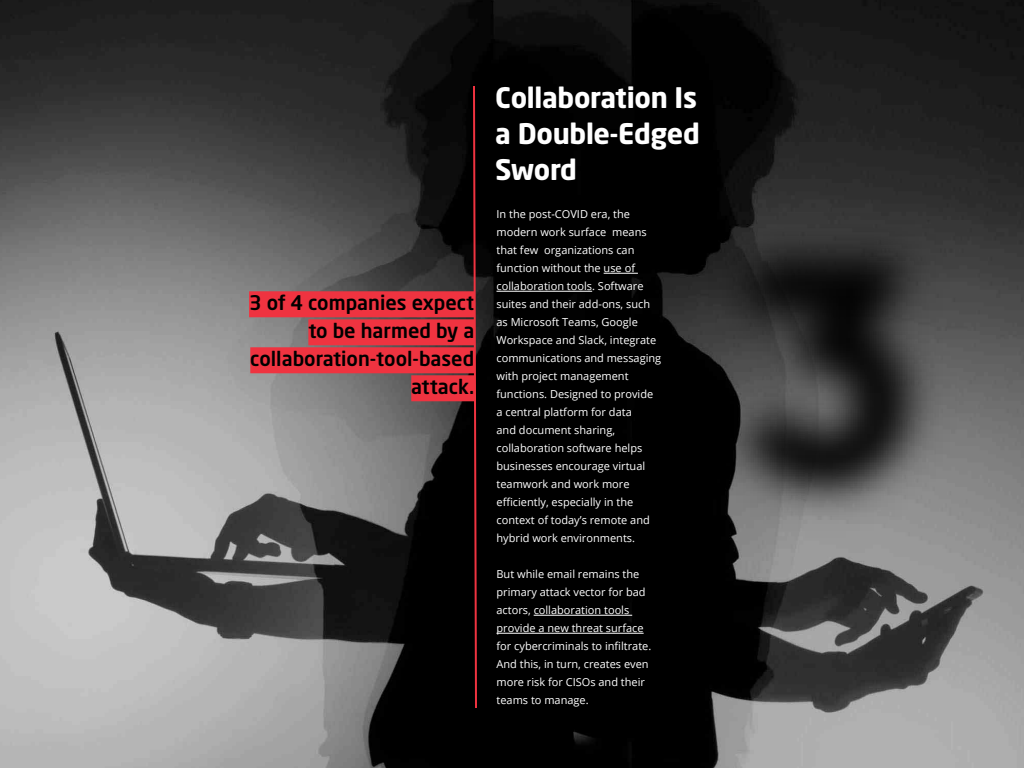
<style>
.page{position:relative;width:1024px;height:768px;background:#fff}
.page>*{position:absolute;margin:0;border:0;box-sizing:border-box;transform-origin:0 0}
.t1{font:700 28px/36px "Neo Sans W1 G";letter-spacing:-.01em;color:#fff;text-align:justify}
.t2{font:500 20px/28px "Neo Sans W1 G";color:#000;text-align:right}
.t3{font:11px/18px "Open Sans";color:#fff}
</style>
<div class="page">
<img style="left:0;top:0;width:1024px;height:768px">
<svg style="left:654px;top:200px;width:345px;height:345px"></svg>
<div style="left:249px;top:291px;width:225px;height:26px;background:#ef3340"></div>
<div style="left:308px;top:319px;width:166px;height:26px;background:#ef3340"></div>
<div style="left:250px;top:347px;width:224px;height:26px;background:#ef3340"></div>
<div style="left:411px;top:375px;width:63px;height:26px;background:#ef3340"></div>
<hr style="left:604px;top:273px;width:34px;height:1px;background:#fff">
<hr style="left:496px;top:291px;width:96px;height:1px;background:#fff">
<hr style="left:534px;top:615px;width:98px;height:1px;background:#fff">
<hr style="left:496px;top:633px;width:148px;height:1px;background:#fff">
<svg style="left:472px;top:84px;width:6px;height:626px"></svg>
<h2 class="t2" style="left:249px;top:288px;width:227px">3 of 4 companies expect to be harmed by a collaboration-tool-based attack.</h2>
<h1 class="t1" style="left:495px;top:79px;width:206px">Collaboration Is a Double-Edged Sword</h1>
<p class="t3" style="left:496px;top:205px;width:166px">In the post-COVID era, the modern work surface means that few organizations can function without the use of collaboration tools. Software suites and their add-ons, such as Microsoft Teams, Google<br>Workspace and Slack, integrate communications and messaging with project management functions. Designed to provide a central platform for data<br>and document sharing, collaboration software helps businesses encourage virtual teamwork and work more efficiently, especially in the context of today’s remote and hybrid work environments.</p>
<p class="t3" style="left:496px;top:565px;width:156px">But while email remains the primary attack vector for bad actors, collaboration tools provide a new threat surface for cybercriminals to infiltrate.<br>And this, in turn, creates even more risk for CISOs and their teams to manage.</p>
</div>
